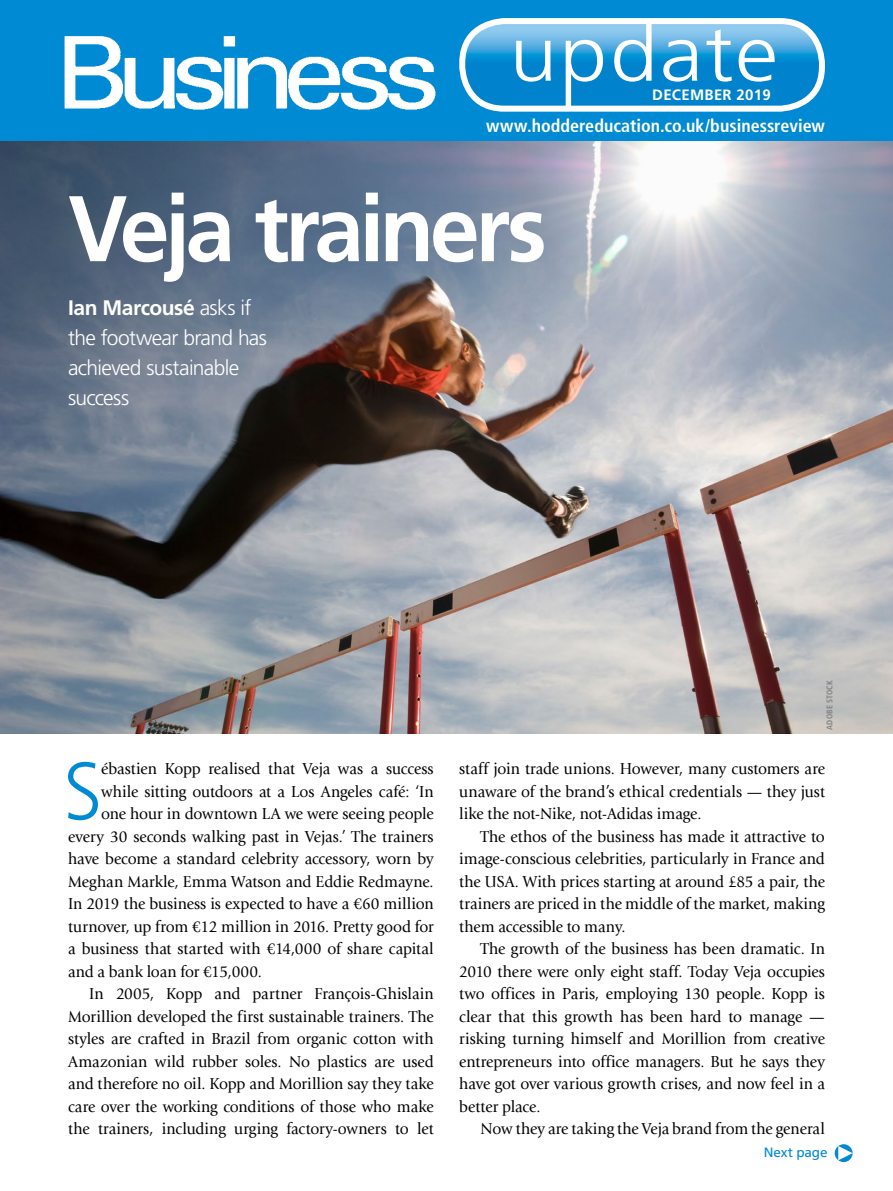
<style>
.page{position:relative;width:893px;height:1191px;background:#fff}
.page>*{position:absolute;margin:0;border:0;box-sizing:border-box;transform-origin:0 0}
._2__H___MainHead{font:700 93px "Frutiger LT Std";letter-spacing:-.05em;color:#fff;scale:.96 1}
._1__TA__text_Init_ca{font:300 81px "Frutiger LT Std";color:#008ad3;scale:.95 1}
._1__T__Intro{font:300 21px/30px "Frutiger LT Std";letter-spacing:-.03em;color:#fff}
.t1{font:700 condensed 18px "Frutiger LT Std";color:#fff}
._1__TA__text{font:16.5px/22.5px "Giovanni Std";letter-spacing:-.005em;color:#000;text-align:justify;scale:.95 1}
._1__TA__text_Init_ca-2{font:16.5px "Giovanni Std";letter-spacing:-.005em;color:#000;scale:.95 1}
.t2{font:700 15px "Frutiger LT Std";letter-spacing:.02em;color:#fff}
.t3{font:13.5px "Frutiger LT Std";letter-spacing:-.01em;color:#008ad3}
._1__TA___Credit{font:700 condensed 8.25px "Frutiger LT Std";letter-spacing:.02em;color:#818084}
.s1{font-weight:700}
</style>
<div class="page">
<img style="left:0;top:140px;width:893px;height:593px">
<div style="left:0;top:0;width:893px;height:140px;background:#008ad3"></div>
<svg style="left:462px;top:21px;width:360px;height:88px"></svg>
<div style="left:459px;top:18px;width:366px;height:94px;border:6px solid #fff;border-radius:42px"></div>
<svg style="left:516px;top:21px;width:259px;height:87px"></svg>
<img style="left:57px;top:36px;width:385px;height:113px">
<svg style="left:835px;top:1144px;width:18px;height:18px"></svg>
<p class="t2" style="left:652px;top:86px;width:120px">DECEMBER 2019</p>
<p class="t1" style="left:486px;top:115px;width:340px">www.hoddereducation.co.uk/businessreview</p>
<p class="_2__H___MainHead" style="left:68px;top:174px;width:500px">Veja trainers</p>
<p class="_1__T__Intro" style="left:68px;top:293px;width:200px"><span class="s1">Ian Marcousé</span> asks if the footwear brand has achieved sustainable success</p>
<p class="_1__TA___Credit" style="left:825px;top:729px;width:51px;rotate:-90deg">ADOBE STOCK</p>
<p class="_1__TA__text_Init_ca" style="left:64px;top:745px;width:42px">S</p>
<p class="_1__TA__text_Init_ca-2" style="left:101px;top:759px;width:351px">ébastien Kopp realised that Veja was a success</p>
<p class="_1__TA__text_Init_ca-2" style="left:101px;top:782px;width:351px">while sitting outdoors at a Los Angeles café: ‘In</p>
<p class="_1__TA__text_Init_ca-2" style="left:101px;top:804px;width:351px">one hour in downtown LA we were seeing people</p>
<p class="_1__TA__text_Init_ca-2" style="left:68px;top:827px;width:386px">every 30 seconds walking past in Vejas.’ The trainers</p>
<p class="_1__TA__text_Init_ca-2" style="left:68px;top:849px;width:386px">have become a standard celebrity accessory, worn by</p>
<p class="_1__TA__text_Init_ca-2" style="left:68px;top:872px;width:386px">Meghan Markle, Emma Watson and Eddie Redmayne.</p>
<p class="_1__TA__text_Init_ca-2" style="left:68px;top:894px;width:386px">In 2019 the business is expected to have a €60 million</p>
<p class="_1__TA__text_Init_ca-2" style="left:68px;top:917px;width:386px">turnover, up from €12 million in 2016. Pretty good for</p>
<p class="_1__TA__text_Init_ca-2" style="left:68px;top:939px;width:386px">a business that started with €14,000 of share capital</p>
<p class="_1__TA__text_Init_ca-2" style="left:68px;top:962px;width:206px">and a bank loan for €15,000.</p>
<p class="_1__TA__text" style="left:68px;top:983px;width:386px;text-indent:21px">In 2005, Kopp and partner François-Ghislain Morillion developed the first sustainable trainers. The styles are crafted in Brazil from organic cotton with Amazonian wild rubber soles. No plastics are used and therefore no oil. Kopp and Morillion say they take care over the working conditions of those who make the trainers, including urging factory-owners to let</p>
<p class="_1__TA__text" style="left:459px;top:758px;width:386px">staff join trade unions. However, many customers are unaware of the brand’s ethical credentials — they just like the not-Nike, not-Adidas image.</p>
<p class="_1__TA__text" style="left:459px;top:825px;width:386px;text-indent:21px">The ethos of the business has made it attractive to image-conscious celebrities, particularly in France and the USA. With prices starting at around £85 a pair, the trainers are priced in the middle of the market, making them accessible to many.</p>
<p class="_1__TA__text" style="left:459px;top:938px;width:386px;text-indent:21px">The growth of the business has been dramatic. In 2010 there were only eight staff. Today Veja occupies two offices in Paris, employing 130 people. Kopp is clear that this growth has been hard to manage — risking turning himself and Morillion from creative entrepreneurs into office managers. But he says they have got over various growth crises, and now feel in a better place.</p>
<p class="_1__TA__text" style="left:480px;top:1118px;width:364px">Now they are taking the Veja brand from the general</p>
<p class="t3" style="left:764px;top:1143px;width:65px">Next page</p>
</div>
